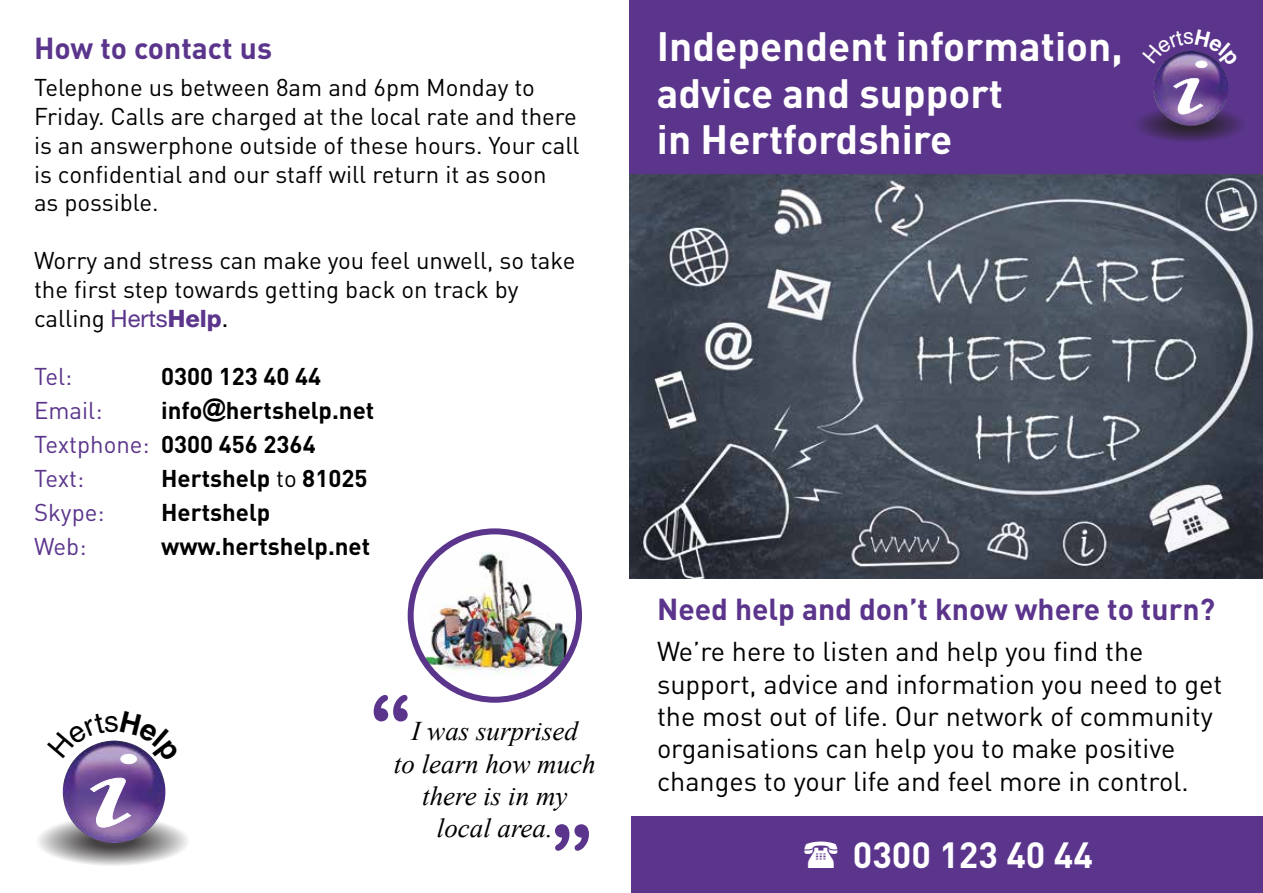
<style>
.page{position:relative;width:1263px;height:893px;background:#fff}
.page>*{position:absolute;margin:0;border:0;box-sizing:border-box;transform-origin:0 0}
.t1{font:700 40.5px/46.2px "DIN";color:#fff}
.t2{font:700 36px "DIN";color:#fff}
.t3{font:700 30px "DIN";color:#5b358c}
.t4{font:27px/32.4px "DIN";color:#000}
.t5{font:italic 27px/32.4px "Times New Roman";color:#000;text-align:center}
.t6{font:24px/28.8px "DIN";color:#000}
.t7{font:700 24px/33.9px "DIN";color:#000}
.t8{font:24px "DIN";color:#5b358c}
.s1{font-family:"Helvetica Neue";color:#5b358c}
.s2{font-family:"Helvetica Neue";font-weight:800;color:#5b358c}
.s3{font-family:"Helvetica Neue"}
.s4{font-family:"Arial"}
.s5{font-weight:400;color:#5b358c}
.s6{font-weight:400}
</style>
<div class="page">
<div style="left:629px;top:0;width:634px;height:196px;background:#5b358c"></div>
<img style="left:63px;top:741px;width:102px;height:102px;border-radius:51px">
<svg style="left:38px;top:776px;width:150px;height:90px"></svg>
<div style="left:631px;top:816px;width:632px;height:77px;background:#5b358c"></div>
<img style="left:411px;top:536px;width:168px;height:144px">
<div style="left:408px;top:528px;width:174px;height:175px;border:6px solid #5b358c;border-radius:50%"></div>
<img style="left:629px;top:175px;width:634px;height:404px">
<img style="left:1153px;top:51px;width:75px;height:75px;border-radius:37px">
<svg style="left:1137px;top:77px;width:106px;height:65px"></svg>
<svg style="left:374px;top:695px;width:34px;height:26px"></svg>
<svg style="left:555px;top:824px;width:34px;height:27px"></svg>
<svg style="left:70px;top:740px;width:88px;height:25px"></svg>
<svg style="left:1159px;top:51px;width:63px;height:17px"></svg>
<p class="t3" style="left:34px;top:29px;width:240px">How to contact us</p>
<p class="t6" style="left:34px;top:73px;width:547px">Telephone us between 8am and 6pm Monday to Friday. Calls are charged at the local rate and there is an answerphone outside of these hours. Your call is confidential and our staff will return it as soon<br>as possible.</p>
<p class="t6" style="left:34px;top:246px;width:543px">Worry and stress can make you feel unwell, so take the first step towards getting back on track by calling <span class="s1">Herts</span><span class="s2">Help</span><span class="s3">.</span></p>
<p class="t8" style="left:34px;top:361px;width:40px">Tel:</p>
<p class="t7" style="left:161px;top:358px;width:162px">0300 123 40 44</p>
<p class="t8" style="left:34px;top:395px;width:70px">Email:</p>
<p class="t7" style="left:34px;top:392px;width:342px;text-indent:127px">info<span class="s4">@</span>hertshelp.net<br><span class="s5">Textphone:</span> 0300 456 2364<br><span class="s5">Text:</span></p>
<p class="t7" style="left:161px;top:460px;width:208px">Hertshelp <span class="s6">to</span> 81025</p>
<p class="t8" style="left:34px;top:497px;width:72px">Skype:</p>
<p class="t7" style="left:161px;top:494px;width:111px">Hertshelp</p>
<p class="t8" style="left:34px;top:531px;width:54px">Web:</p>
<p class="t7" style="left:161px;top:528px;width:210px">www.hertshelp.net</p>
<p class="t5" style="left:394px;top:714px;width:203px">I was surprised<br>to learn how much there is in my local area.</p>
<h1 class="t1" style="left:657px;top:22px;width:467px">Independent information, advice and support<br>in Hertfordshire</h1>
<p class="t3" style="left:657px;top:590px;width:560px">Need help and don’t know where to turn?</p>
<p class="t4" style="left:657px;top:635px;width:567px">We’re here to listen and help you find the support, advice and information you need to get the most out of life. Our network of community organisations can help you to make positive changes to your life and feel more in control.</p>
<h2 class="t2" style="left:853px;top:831px;width:242px">0300 123 40 44</h2>
</div>
